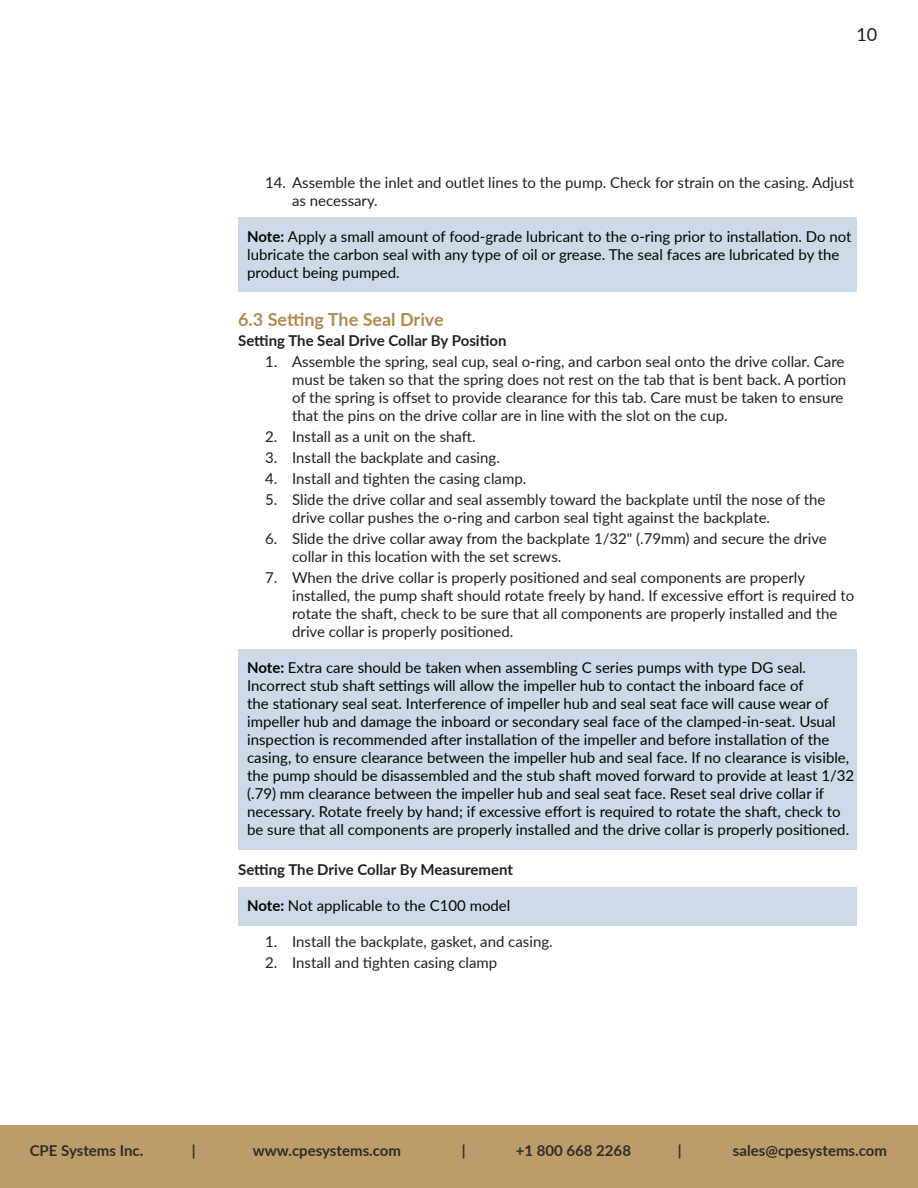
<style>
.page{position:relative;width:918px;height:1188px;background:#fff}
.page>*{position:absolute;margin:0;border:0;box-sizing:border-box;transform-origin:0 0}
.Subtitle{font:700 18px "Lato";color:#b18a52}
.t1{font:18px "Lato";color:#231f20}
.t2{font:15px/18px "Lato";color:#231f20}
.Note{font:15px/18px "Lato";color:#040503}
.In_text_subsubtitle{font:700 15px "Lato";color:#231f20}
.t3{font:700 15px "Lato";color:#2e2e26}
.s1{font-weight:700}
</style>
<div class="page">
<div style="left:0;top:1126px;width:918px;height:62px;background:#bc9c6b"></div>
<div style="left:238px;top:218px;width:618px;height:74px;background:#cbdae6"></div>
<div style="left:238px;top:649px;width:618px;height:201px;background:#cbdae6"></div>
<div style="left:238px;top:887px;width:618px;height:39px;background:#cbdae6"></div>
<p class="t1" style="left:856px;top:22px;width:22px">10</p>
<p class="t2" style="left:292px;top:172px;width:564px;text-indent:-27px">14. Assemble the inlet and outlet lines to the pump. Check for strain on the casing. Adjust as necessary.</p>
<p class="Note" style="left:247px;top:226px;width:606px"><span class="s1">Note:</span> Apply a small amount of food-grade lubricant to the o-ring prior to installation. Do not lubricate the carbon seal with any type of oil or grease. The seal faces are lubricated by the product being pumped.</p>
<p class="Subtitle" style="left:238px;top:306px;width:207px">6.3 Setting The Seal Drive</p>
<p class="In_text_subsubtitle" style="left:238px;top:329px;width:270px">Setting The Seal Drive Collar By Position</p>
<p class="t2" style="left:292px;top:352px;width:556px;text-indent:-27px">1. Assemble the spring, seal cup, seal o-ring, and carbon seal onto the drive collar. Care must be taken so that the spring does not rest on the tab that is bent back. A portion of the spring is offset to provide clearance for this tab. Care must be taken to ensure that the pins on the drive collar are in line with the slot on the cup.</p>
<p class="t2" style="left:265px;top:427px;width:212px">2. Install as a unit on the shaft.</p>
<p class="t2" style="left:265px;top:448px;width:236px">3. Install the backplate and casing.</p>
<p class="t2" style="left:265px;top:469px;width:263px">4. Install and tighten the casing clamp.</p>
<p class="t2" style="left:292px;top:490px;width:535px;text-indent:-27px">5. Slide the drive collar and seal assembly toward the backplate until the nose of the drive collar pushes the o-ring and carbon seal tight against the backplate.</p>
<p class="t2" style="left:292px;top:529px;width:536px;text-indent:-27px">6. Slide the drive collar away from the backplate 1/32" (.79mm) and secure the drive collar in this location with the set screws.</p>
<p class="t2" style="left:292px;top:568px;width:564px;text-indent:-27px">7. When the drive collar is properly positioned and seal components are properly installed, the pump shaft should rotate freely by hand. If excessive effort is required to rotate the shaft, check to be sure that all components are properly installed and the drive collar is properly positioned.</p>
<p class="Note" style="left:247px;top:658px;width:609px"><span class="s1">Note:</span> Extra care should be taken when assembling C series pumps with type DG seal.<br>Incorrect stub shaft settings will allow the impeller hub to contact the inboard face of<br>the stationary seal seat. Interference of impeller hub and seal seat face will cause wear of impeller hub and damage the inboard or secondary seal face of the clamped-in-seat. Usual inspection is recommended after installation of the impeller and before installation of the casing, to ensure clearance between the impeller hub and seal face. If no clearance is visible, the pump should be disassembled and the stub shaft moved forward to provide at least 1/32 (.79) mm clearance between the impeller hub and seal seat face. Reset seal drive collar if necessary. Rotate freely by hand; if excessive effort is required to rotate the shaft, check to be sure that all components are properly installed and the drive collar is properly positioned.</p>
<p class="In_text_subsubtitle" style="left:238px;top:859px;width:276px">Setting The Drive Collar By Measurement</p>
<p class="Note" style="left:247px;top:896px;width:265px"><span class="s1">Note:</span> Not applicable to the C100 model</p>
<p class="t2" style="left:265px;top:932px;width:289px">1. Install the backplate, gasket, and casing.</p>
<p class="t2" style="left:265px;top:953px;width:234px">2. Install and tighten casing clamp</p>
<p class="t3" style="left:30px;top:1139px;width:115px">CPE Systems Inc.</p>
<p class="t3" style="left:192px;top:1139px;width:5px">|</p>
<p class="t3" style="left:253px;top:1139px;width:150px">www.cpesystems.com</p>
<p class="t3" style="left:462px;top:1139px;width:5px">|</p>
<p class="t3" style="left:516px;top:1139px;width:117px">+1 800 668 2268</p>
<p class="t3" style="left:678px;top:1139px;width:5px">|</p>
<p class="t3" style="left:733px;top:1139px;width:156px">sales@cpesystems.com</p>
</div>
